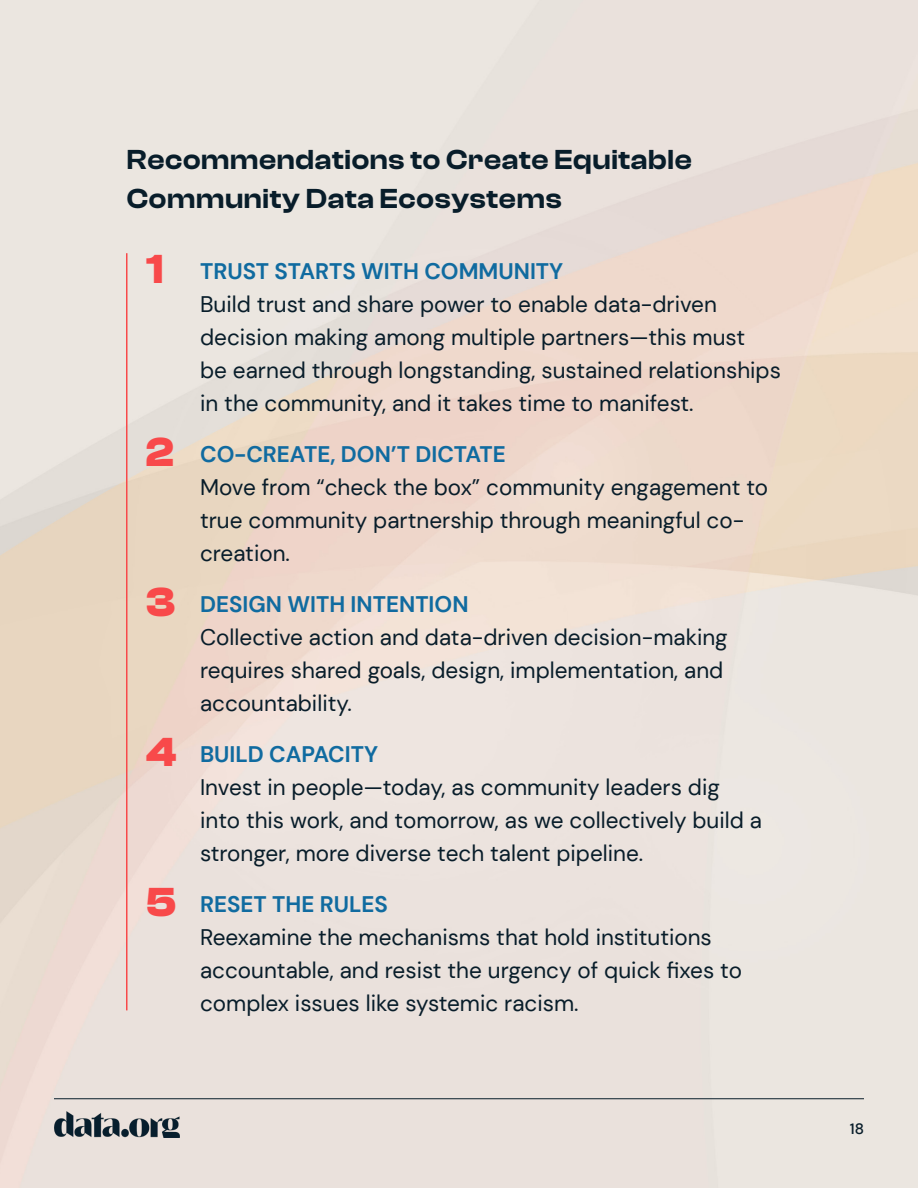
<style>
.page{position:relative;width:918px;height:1188px;background:#fff}
.page>*{position:absolute;margin:0;border:0;box-sizing:border-box;transform-origin:0 0}
.t1{font:600 28.5px/39px "Clash Display";letter-spacing:.025em;color:#081d2a}
.t2{font:22.5px/33px "DM Sans";color:#081d2a}
.t3{font:500 15px "DM Sans";color:#081d2a}
.s1{font-family:"Clash Display";font-weight:700;font-size:42px;color:#f8494a}
.s2{font-weight:700;color:#106ba0}
</style>
<div class="page">
<img style="left:0;top:0;width:918px;height:1188px">
<hr style="left:54px;top:1098px;width:810px;height:1px;background:#081d2a">
<img style="left:54px;top:1111px;width:126px;height:26px">
<hr style="left:126px;top:253px;width:2px;height:757px;background:#f8494a">
<p class="t1" style="left:127px;top:140px;width:566px">Recommendations to Create Equitable<br>Community Data Ecosystems</p>
<p class="t2" style="left:200px;top:254px;width:582px;text-indent:-54px"><span class="s1">1</span> <span class="s2">TRUST STARTS WITH COMMUNITY<br></span>Build trust and share power to enable data-driven decision making among multiple partners—this must<br>be earned through longstanding, sustained relationships in the community, and it takes time to manifest.</p>
<p class="t2" style="left:200px;top:437px;width:570px;text-indent:-54px"><span class="s1">2</span> <span class="s2">CO-CREATE, DON’T DICTATE<br></span>Move from “check the box” community engagement to true community partnership through meaningful co&shy;creation.</p>
<p class="t2" style="left:200px;top:587px;width:529px;text-indent:-54px"><span class="s1">3</span> <span class="s2">DESIGN WITH INTENTION<br></span>Collective action and data-driven decision-making requires shared goals, design, implementation, and accountability.</p>
<p class="t2" style="left:200px;top:737px;width:564px;text-indent:-54px"><span class="s1">4</span> <span class="s2">BUILD CAPACITY<br></span>Invest in people—today, as community leaders dig into this work, and tomorrow, as we collectively build a stronger, more diverse tech talent pipeline.</p>
<p class="t2" style="left:200px;top:887px;width:543px;text-indent:-54px"><span class="s1">5</span> <span class="s2">RESET THE RULES<br></span>Reexamine the mechanisms that hold institutions accountable, and resist the urgency of quick fixes to complex issues like systemic racism.</p>
<p class="t3" style="left:850px;top:1119px;width:16px">18</p>
</div>
